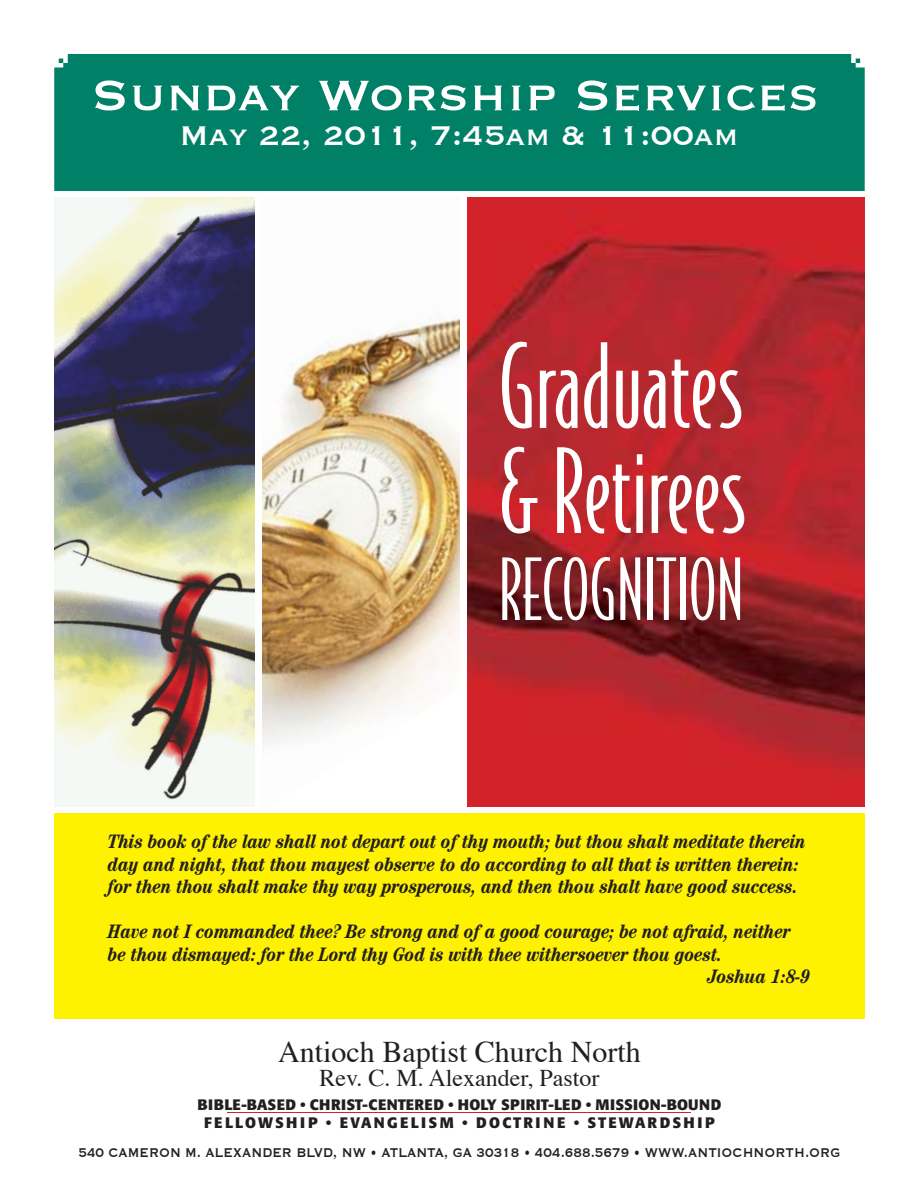
<style>
.page{position:relative;width:917px;height:1188px;background:#fff}
.page>*{position:absolute;margin:0;border:0;box-sizing:border-box;transform-origin:0 0}
.t1{font:300 111px/105px "Bodega Sans";color:#fff}
.t2{font:300 81px "Bodega Sans";color:#fff}
.t3{font:56.1px "Copperplate";color:#fff}
.t4{font:35.1px "Copperplate";color:#fff}
.t5{font:30px "Times";color:#231f20}
.t6{font:24px "Times";color:#231f20}
.t7{font:italic 700 condensed 19.5px/22.5px "Century";color:#231f20}
.t8{font:16.5px "Copperplate";color:#231f20;scale:.85 1}
.t9{font:700 15px/18px "Formata";letter-spacing:.04em;color:#231f20;text-align:center}
</style>
<div class="page">
<div style="left:54px;top:54px;width:810px;height:137px;background:#008066"></div>
<div style="left:54px;top:796px;width:810px;height:223px;background:#fff200"></div>
<img style="left:466px;top:208px;width:398px;height:599px">
<hr style="left:227px;top:1113px;width:463px;height:1px;background:#d2232a">
<img style="left:54px;top:197px;width:201px;height:610px">
<img style="left:261px;top:317px;width:199px;height:490px">
<div style="left:46px;top:807px;width:828px;height:6px;background:#fff"></div>
<div style="left:255px;top:194px;width:6px;height:617px;background:#fff"></div>
<div style="left:460px;top:194px;width:6px;height:616px;background:#fff"></div>
<p class="t3" style="left:91px;top:68px;width:729px">Sunday Worship Services</p>
<p class="t4" style="left:180px;top:119px;width:560px">May 22, 2011, 7:45am &amp; 11:00am</p>
<p class="t1" style="left:498px;top:342px;width:249px">Graduates &amp; Retirees</p>
<p class="t2" style="left:498px;top:557px;width:246px">RECOGNITION</p>
<p class="t7" style="left:108px;top:832px;width:699px">This book of the law shall not depart out of thy mouth; but thou shalt meditate therein day and night, that thou mayest observe to do according to all that is written therein: for then thou shalt make thy way prosperous, and then thou shalt have good success.</p>
<p class="t7" style="left:108px;top:922px;width:684px">Have not I commanded thee? Be strong and of a good courage; be not afraid, neither</p>
<p class="t7" style="left:108px;top:945px;width:615px">be thou dismayed: for the Lord thy God is with thee withersoever thou goest.</p>
<p class="t7" style="left:708px;top:967px;width:104px">Joshua 1:8-9</p>
<p class="t5" style="left:278px;top:1039px;width:364px">Antioch Baptist Church North</p>
<p class="t6" style="left:319px;top:1068px;width:282px">Rev. C. M. Alexander, Pastor</p>
<p class="t9" style="left:197px;top:1097px;width:525px">BIBLE-BASED • CHRIST-CENTERED • HOLY SPIRIT-LED • MISSION-BOUND<br>FELLOWSHIP • EVANGELISM • DOCTRINE • STEWARDSHIP</p>
<p class="t8" style="left:78px;top:1144px;width:898px">540 CAMERON M. ALEXANDER BLVD, NW • ATLANTA, GA 30318 • 404.688.5679 • WWW.ANTIOCHNORTH.ORG</p>
</div>
